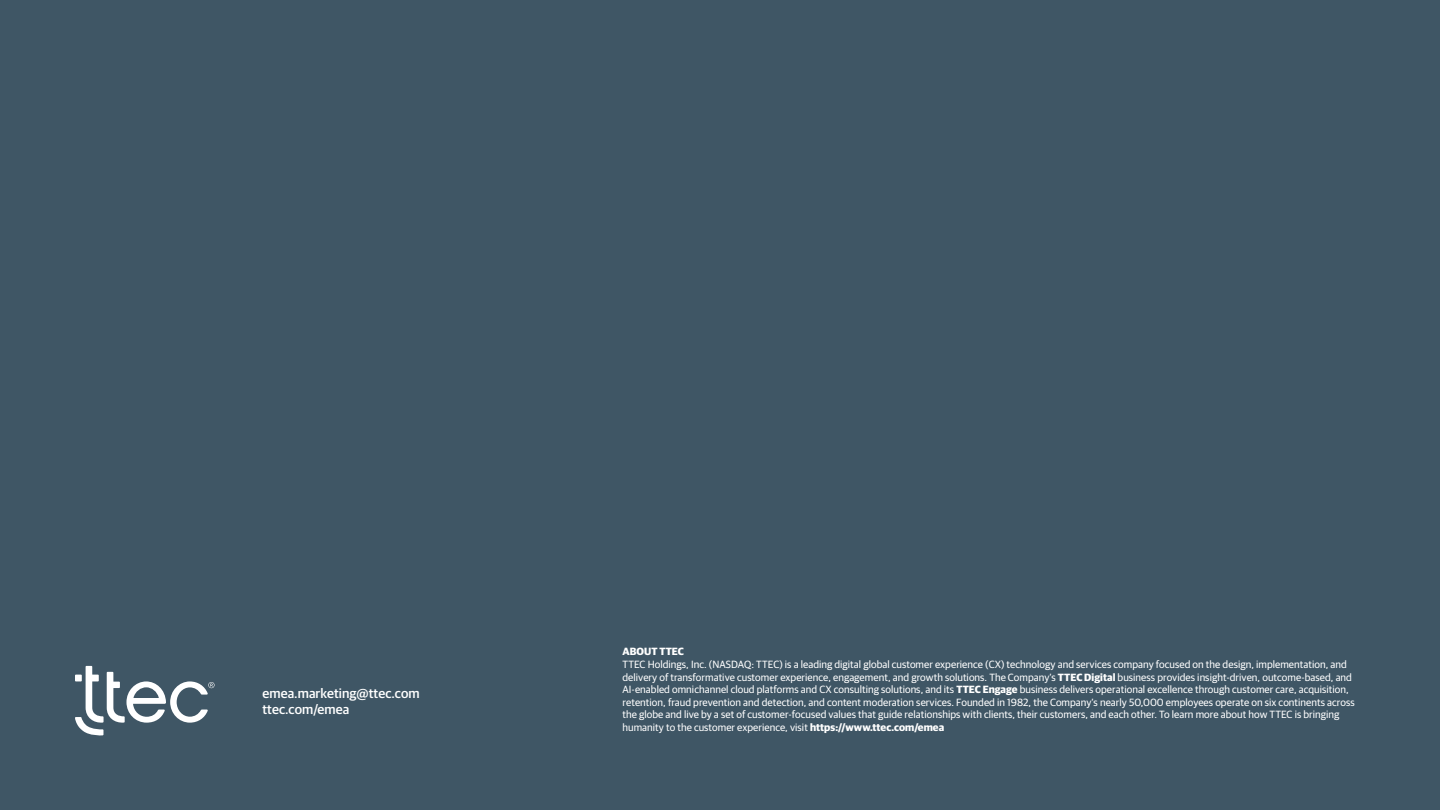
<style>
.page{position:relative;width:1440px;height:810px;background:#3f5665}
.page>*{position:absolute;margin:0;border:0;box-sizing:border-box;transform-origin:0 0}
.t1{font:500 13.5px/16.2px "Guardian Sans";letter-spacing:.005em;color:#fff}
.t2{font:10.5px/12.6px "Guardian Sans";letter-spacing:.005em;color:#fff}
.t3{font:700 10.5px "Guardian Sans";letter-spacing:.005em;color:#fff}
.s1{font-weight:700}
</style>
<div class="page">
<svg style="left:75px;top:666px;width:140px;height:70px"></svg>
<p class="t1" style="left:262px;top:684px;width:159px">emea.marketing@ttec.com ttec.com/emea</p>
<p class="t3" style="left:622px;top:644px;width:63px">ABOUT TTEC</p>
<p class="t2" style="left:622px;top:657px;width:734px">TTEC Holdings, Inc. (NASDAQ: TTEC) is a leading digital global customer experience (CX) technology and services company focused on the design, implementation, and delivery of transformative customer experience, engagement, and growth solutions. The Company’s <span class="s1">TTEC Digital</span> business provides insight-driven, outcome-based, and AI-enabled omnichannel cloud platforms and CX consulting solutions, and its <span class="s1">TTEC Engage</span> business delivers operational excellence through customer care, acquisition, retention, fraud prevention and detection, and content moderation services. Founded in 1982, the Company’s nearly 50,000 employees operate on six continents across the globe and live by a set of customer-focused values that guide relationships with clients, their customers, and each other. To learn more about how TTEC is bringing humanity to the customer experience, visit <span class="s1">https://www.ttec.com/emea</span></p>
</div>
